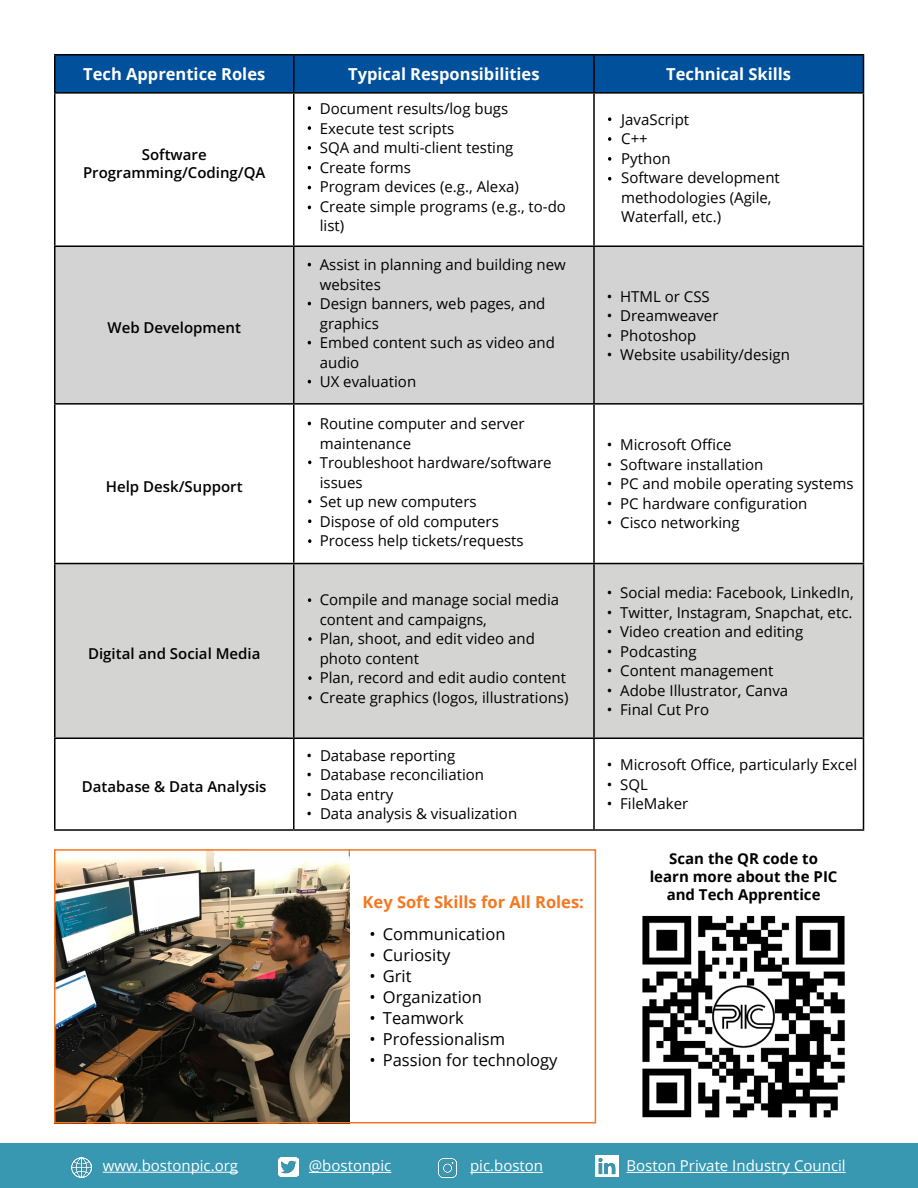
<style>
.page{position:relative;width:918px;height:1188px;background:#fff}
.page>*{position:absolute;margin:0;border:0;box-sizing:border-box;transform-origin:0 0}
.t1{font:16.5px "Open Sans";color:#000}
.t2{font:700 16.5px "Open Sans";color:#fff}
.t3{font:700 16.5px "Open Sans";color:#f47721}
.t4{font:15px/19.5px "Open Sans";color:#000}
.t5{font:600 15px/18px "Open Sans";color:#000;text-align:center}
.t6{font:15px "Open Sans";color:#fff}
.t7{font:700 15px/18px "Open Sans";color:#000;text-align:center}
</style>
<div class="page">
<img style="left:57px;top:852px;width:293px;height:269px">
<div style="left:56px;top:56px;width:807px;height:36px;background:#01509c"></div>
<div style="left:56px;top:247px;width:807px;height:156px;background:#d3d3d3"></div>
<div style="left:56px;top:564px;width:807px;height:174px;background:#d4d4d3"></div>
<hr style="left:54px;top:54px;width:240px;height:2px;background:#000">
<hr style="left:54px;top:55px;width:2px;height:37px;background:#000">
<hr style="left:294px;top:54px;width:300px;height:2px;background:#000">
<hr style="left:293px;top:55px;width:2px;height:37px;background:#000">
<hr style="left:594px;top:54px;width:270px;height:2px;background:#000">
<hr style="left:593px;top:55px;width:2px;height:37px;background:#000">
<hr style="left:863px;top:55px;width:1px;height:37px;background:#000">
<hr style="left:54px;top:92px;width:240px;height:2px;background:#000">
<hr style="left:54px;top:94px;width:2px;height:151px;background:#000">
<hr style="left:294px;top:92px;width:300px;height:2px;background:#000">
<hr style="left:293px;top:94px;width:2px;height:151px;background:#000">
<hr style="left:594px;top:92px;width:270px;height:2px;background:#000">
<hr style="left:593px;top:94px;width:2px;height:151px;background:#000">
<hr style="left:863px;top:94px;width:1px;height:151px;background:#000">
<hr style="left:54px;top:245px;width:240px;height:2px;background:#000">
<hr style="left:54px;top:247px;width:2px;height:156px;background:#000">
<hr style="left:294px;top:245px;width:300px;height:2px;background:#000">
<hr style="left:293px;top:247px;width:2px;height:156px;background:#000">
<hr style="left:594px;top:245px;width:270px;height:2px;background:#000">
<hr style="left:593px;top:247px;width:2px;height:156px;background:#000">
<hr style="left:863px;top:247px;width:1px;height:156px;background:#000">
<hr style="left:54px;top:403px;width:240px;height:2px;background:#000">
<hr style="left:54px;top:405px;width:2px;height:158px;background:#000">
<hr style="left:294px;top:403px;width:300px;height:2px;background:#000">
<hr style="left:293px;top:405px;width:2px;height:158px;background:#000">
<hr style="left:594px;top:403px;width:270px;height:2px;background:#000">
<hr style="left:593px;top:405px;width:2px;height:158px;background:#000">
<hr style="left:863px;top:405px;width:1px;height:158px;background:#000">
<hr style="left:54px;top:563px;width:240px;height:1px;background:#000">
<hr style="left:54px;top:564px;width:2px;height:174px;background:#000">
<hr style="left:294px;top:563px;width:300px;height:1px;background:#000">
<hr style="left:293px;top:564px;width:2px;height:174px;background:#000">
<hr style="left:594px;top:563px;width:270px;height:1px;background:#000">
<hr style="left:593px;top:564px;width:2px;height:174px;background:#000">
<hr style="left:863px;top:564px;width:1px;height:174px;background:#000">
<hr style="left:54px;top:738px;width:240px;height:1px;background:#000">
<hr style="left:54px;top:739px;width:2px;height:90px;background:#000">
<hr style="left:294px;top:738px;width:300px;height:1px;background:#000">
<hr style="left:293px;top:739px;width:2px;height:90px;background:#000">
<hr style="left:594px;top:738px;width:270px;height:1px;background:#000">
<hr style="left:593px;top:739px;width:2px;height:90px;background:#000">
<hr style="left:863px;top:739px;width:1px;height:90px;background:#000">
<hr style="left:54px;top:829px;width:240px;height:2px;background:#000">
<hr style="left:294px;top:829px;width:300px;height:2px;background:#000">
<hr style="left:594px;top:829px;width:270px;height:2px;background:#000">
<div style="left:54px;top:849px;width:542px;height:275px;border:2px solid #f47721"></div>
<div style="left:0;top:1143px;width:918px;height:45px;background:#3897b1"></div>
<img style="left:438px;top:1159px;width:19px;height:19px">
<img style="left:596px;top:1155px;width:22px;height:22px">
<img style="left:279px;top:1157px;width:19px;height:20px">
<hr style="left:103px;top:1172px;width:135px;height:1px;background:#fff">
<img style="left:72px;top:1158px;width:20px;height:20px">
<hr style="left:309px;top:1172px;width:82px;height:1px;background:#fff">
<hr style="left:626px;top:1172px;width:220px;height:1px;background:#fff">
<hr style="left:470px;top:1172px;width:73px;height:1px;background:#fff">
<img style="left:642px;top:915px;width:203px;height:203px">
<svg style="left:308px;top:519px;width:3px;height:4px"></svg>
<svg style="left:308px;top:539px;width:3px;height:4px"></svg>
<svg style="left:308px;top:598px;width:3px;height:4px"></svg>
<svg style="left:308px;top:637px;width:4px;height:4px"></svg>
<svg style="left:308px;top:676px;width:4px;height:4px"></svg>
<svg style="left:308px;top:696px;width:4px;height:4px"></svg>
<svg style="left:308px;top:166px;width:3px;height:4px"></svg>
<svg style="left:308px;top:106px;width:3px;height:4px"></svg>
<svg style="left:308px;top:126px;width:3px;height:4px"></svg>
<svg style="left:308px;top:146px;width:3px;height:4px"></svg>
<svg style="left:608px;top:177px;width:3px;height:4px"></svg>
<svg style="left:608px;top:117px;width:3px;height:4px"></svg>
<svg style="left:608px;top:137px;width:3px;height:4px"></svg>
<svg style="left:608px;top:157px;width:3px;height:4px"></svg>
<p class="t2" style="left:83px;top:62px;width:184px">Tech Apprentice Roles</p>
<p class="t2" style="left:348px;top:62px;width:193px">Typical Responsibilities</p>
<p class="t2" style="left:666px;top:62px;width:126px">Technical Skills</p>
<p class="t5" style="left:83px;top:145px;width:184px">Software<br>Programming/Coding/QA</p>
<p class="t5" style="left:108px;top:318px;width:135px">Web Development</p>
<p class="t5" style="left:106px;top:477px;width:138px">Help Desk/Support</p>
<p class="t5" style="left:88px;top:644px;width:174px">Digital and Social Media</p>
<p class="t5" style="left:82px;top:777px;width:186px">Database &amp; Data Analysis</p>
<p class="t4" style="left:320px;top:99px;width:248px">Document results/log bugs<br>Execute test scripts<br>SQA and multi-client testing<br>Create forms<br>Program devices (e.g., Alexa)<br>Create simple programs (e.g., to-do list)</p>
<p class="t4" style="left:621px;top:109px;width:160px">JavaScript<br>C++<br>Python<br>Software development methodologies (Agile,<br>Waterfall, etc.)</p>
<p class="t4" style="left:320px;top:254px;width:247px">Assist in planning and building new websites<br>Design banners, web pages, and graphics<br>Embed content such as video and audio<br>UX evaluation</p>
<p class="t4" style="left:320px;top:414px;width:233px">Routine computer and server maintenance<br>Troubleshoot hardware/software issues<br>Set up new computers<br>Dispose of old computers<br>Process help tickets/requests</p>
<p class="t4" style="left:320px;top:590px;width:250px">Compile and manage social media content and campaigns,<br>Plan, shoot, and edit video and photo content<br>Plan, record and edit audio content<br>Create graphics (logos, illustrations)</p>
<p class="t4" style="left:307px;top:745px;width:150px">• Database reporting</p>
<p class="t4" style="left:307px;top:765px;width:179px">• Database reconciliation</p>
<p class="t4" style="left:307px;top:784px;width:88px">• Data entry</p>
<p class="t4" style="left:307px;top:804px;width:212px">• Data analysis &amp; visualization</p>
<p class="t3" style="left:363px;top:890px;width:223px">Key Soft Skills for All Roles:</p>
<p class="t1" style="left:369px;top:922px;width:138px">• Communication</p>
<p class="t1" style="left:369px;top:943px;width:83px">• Curiosity</p>
<p class="t1" style="left:369px;top:964px;width:44px">• Grit</p>
<p class="t1" style="left:369px;top:985px;width:114px">• Organization</p>
<p class="t1" style="left:369px;top:1006px;width:96px">• Teamwork</p>
<p class="t1" style="left:369px;top:1027px;width:137px">• Professionalism</p>
<p class="t1" style="left:369px;top:1048px;width:190px">• Passion for technology</p>
<p class="t4" style="left:607px;top:286px;width:105px">• HTML or CSS</p>
<p class="t4" style="left:607px;top:305px;width:113px">• Dreamweaver</p>
<p class="t4" style="left:607px;top:325px;width:91px">• Photoshop</p>
<p class="t4" style="left:607px;top:344px;width:185px">• Website usability/design</p>
<p class="t4" style="left:607px;top:435px;width:126px">• Microsoft Office</p>
<p class="t4" style="left:607px;top:454px;width:158px">• Software installation</p>
<p class="t4" style="left:607px;top:474px;width:248px">• PC and mobile operating systems</p>
<p class="t4" style="left:607px;top:493px;width:202px">• PC hardware configuration</p>
<p class="t4" style="left:607px;top:513px;width:134px">• Cisco networking</p>
<p class="t4" style="left:607px;top:583px;width:249px">• Social media: Facebook, LinkedIn,</p>
<p class="t4" style="left:607px;top:602px;width:247px">• Twitter, Instagram, Snapchat, etc.</p>
<p class="t4" style="left:607px;top:622px;width:198px">• Video creation and editing</p>
<p class="t4" style="left:607px;top:641px;width:91px">• Podcasting</p>
<p class="t4" style="left:607px;top:661px;width:168px">• Content management</p>
<p class="t4" style="left:607px;top:680px;width:183px">• Adobe Illustrator, Canva</p>
<p class="t4" style="left:607px;top:700px;width:104px">• Final Cut Pro</p>
<p class="t4" style="left:607px;top:755px;width:252px">• Microsoft Office, particularly Excel</p>
<p class="t4" style="left:607px;top:774px;width:43px">• SQL</p>
<p class="t4" style="left:607px;top:794px;width:83px">• FileMaker</p>
<p class="t7" style="left:650px;top:849px;width:189px">Scan the QR code to learn more about the PIC and Tech Apprentice</p>
<p class="t6" style="left:103px;top:1155px;width:137px">www.bostonpic.org</p>
<p class="t6" style="left:309px;top:1156px;width:84px">@bostonpic</p>
<p class="t6" style="left:470px;top:1156px;width:75px">pic.boston</p>
<p class="t6" style="left:626px;top:1156px;width:221px">Boston Private Industry Council</p>
</div>
